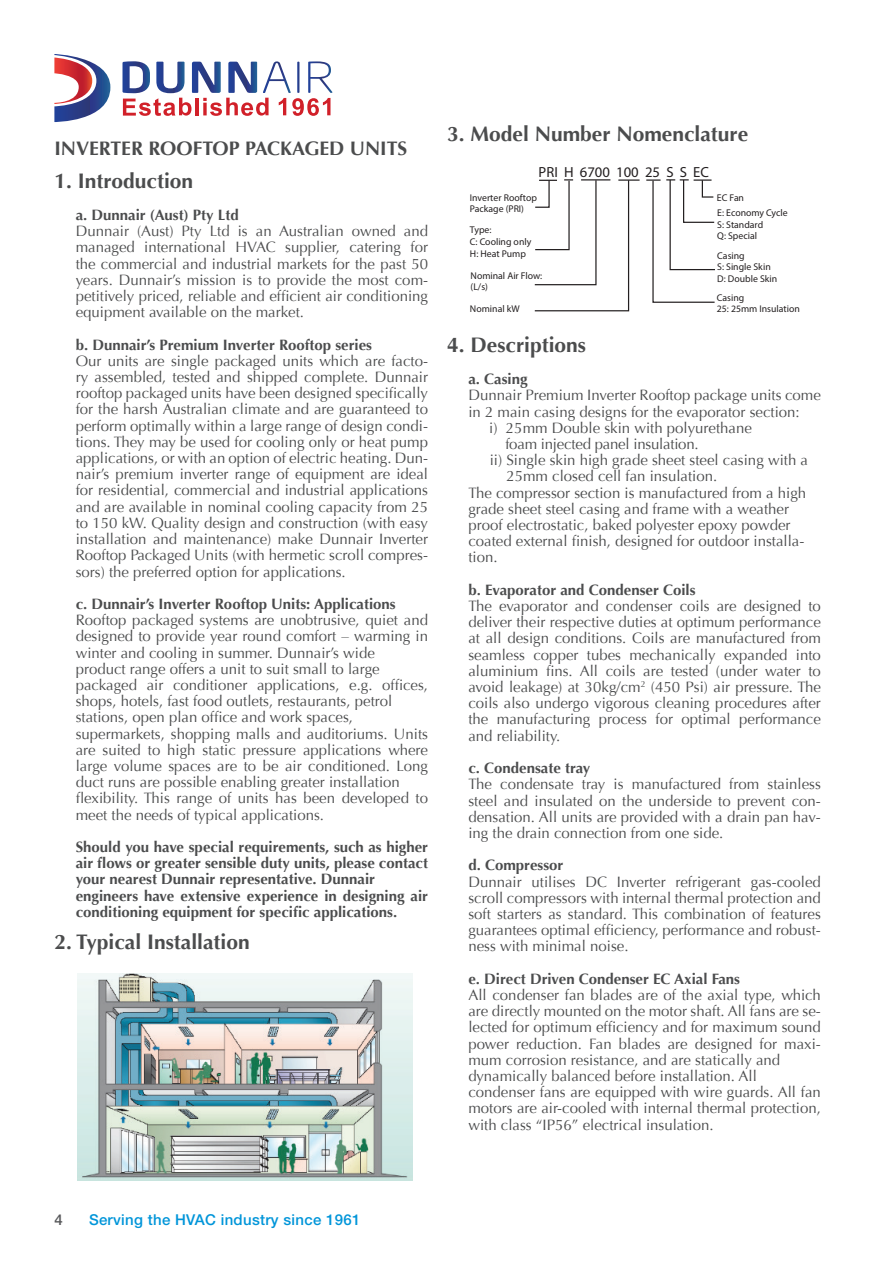
<style>
.page{position:relative;width:893px;height:1263px;background:#fff}
.page>*{position:absolute;margin:0;border:0;box-sizing:border-box;transform-origin:0 0}
.t1{font:700 21px "Optima";color:#4b4c4d}
.t2{font:700 19.5px "Optima";color:#4b4c4d}
.t3{font:15px/16.2px "Optima";color:#4b4c4d;text-align:justify}
.t4{font:700 15px/16.2px "Optima";color:#4b4c4d}
.t5{font:500 15px "Helvetica Neue LT";letter-spacing:.02em;color:#0095d9}
.t6{font:500 15px "Helvetica Neue LT";color:#57585a}
.t7{font:14.7px "Myriad Pro";color:#231f20}
.t8{font:9.75px/11.7px "Myriad Pro";color:#231f20}
</style>
<div class="page">
<img style="left:78px;top:973px;width:335px;height:208px">
<svg style="left:54px;top:54px;width:56px;height:68px"></svg>
<svg style="left:122px;top:61px;width:210px;height:55px"></svg>
<svg style="left:534px;top:179px;width:181px;height:133px"></svg>
<h2 class="t2" style="left:54px;top:137px;width:354px">INVERTER ROOFTOP PACKAGED UNITS</h2>
<h1 class="t1" style="left:54px;top:168px;width:140px">1. Introduction</h1>
<p class="t4" style="left:76px;top:207px;width:165px">a. Dunnair (Aust) Pty Ltd</p>
<p class="t3" style="left:76px;top:223px;width:354px">Dunnair (Aust) Pty Ltd is an Australian owned and managed international HVAC supplier, catering for the commercial and industrial markets for the past 50 years. Dunnair’s mission is to provide the most com&shy;petitively priced, reliable and efficient air conditioning equipment available on the market.</p>
<p class="t4" style="left:76px;top:337px;width:298px">b. Dunnair’s Premium Inverter Rooftop series</p>
<p class="t3" style="left:76px;top:353px;width:354px">Our units are single packaged units which are facto&shy;ry assembled, tested and shipped complete. Dunnair rooftop packaged units have been designed specifically for the harsh Australian climate and are guaranteed to perform optimally within a large range of design condi&shy;tions. They may be used for cooling only or heat pump applications, or with an option of electric heating. Dun&shy;nair’s premium inverter range of equipment are ideal for residential, commercial and industrial applications and are available in nominal cooling capacity from 25 to 150 kW. Quality design and construction (with easy installation and maintenance) make Dunnair Inverter Rooftop Packaged Units (with hermetic scroll compres&shy;sors) the preferred option for applications.</p>
<p class="t4" style="left:76px;top:596px;width:322px">c. Dunnair’s Inverter Rooftop Units: Applications</p>
<p class="t3" style="left:76px;top:612px;width:354px;text-align:left">Rooftop packaged systems are unobtrusive, quiet and designed to provide year round comfort – warming in winter and cooling in summer. Dunnair’s wide product range offers a unit to suit small to large packaged air conditioner applications, e.g. offices, shops, hotels, fast food outlets, restaurants, petrol stations, open plan office and work spaces, supermarkets, shopping malls and auditoriums. Units are suited to high static pressure applications where large volume spaces are to be air conditioned. Long duct runs are possible enabling greater installation flexibility. This range of units has been developed to meet the needs of typical applications.</p>
<p class="t4" style="left:76px;top:839px;width:354px">Should you have special requirements, such as higher air flows or greater sensible duty units, please contact your nearest Dunnair representative. Dunnair engineers have extensive experience in designing air conditioning equipment for specific applications.</p>
<h1 class="t1" style="left:54px;top:930px;width:197px">2. Typical Installation</h1>
<h1 class="t1" style="left:447px;top:122px;width:303px">3. Model Number Nomenclature</h1>
<p class="t7" style="left:539px;top:163px;width:172px">PRI H 6700 100 25 S S EC</p>
<p class="t8" style="left:470px;top:191px;width:69px">Inverter Rooftop<br>Package (PRI)</p>
<p class="t8" style="left:470px;top:224px;width:63px">Type:<br>C: Cooling only<br>H: Heat Pump</p>
<p class="t8" style="left:471px;top:269px;width:73px">Nominal Air Flow: (L/s)</p>
<p class="t8" style="left:470px;top:303px;width:51px">Nominal kW</p>
<p class="t8" style="left:717px;top:190px;width:72px;line-height:14.7px">EC Fan<br>E: Economy Cycle</p>
<p class="t8" style="left:717px;top:218px;width:48px">S: Standard<br>Q: Special</p>
<p class="t8" style="left:717px;top:249px;width:62px">Casing<br>S: Single Skin<br>D: Double Skin</p>
<p class="t8" style="left:717px;top:291px;width:84px">Casing<br>25: 25mm Insulation</p>
<h1 class="t1" style="left:447px;top:332px;width:140px">4. Descriptions</h1>
<p class="t4" style="left:468px;top:371px;width:61px">a. Casing</p>
<p class="t3" style="left:468px;top:387px;width:354px">Dunnair Premium Inverter Rooftop package units come</p>
<p class="t3" style="left:468px;top:404px;width:333px">in 2 main casing designs for the evaporator section:</p>
<p class="t3" style="left:489px;top:420px;width:264px">i) 25mm Double skin with polyurethane</p>
<p class="t3" style="left:505px;top:436px;width:195px">foam injected panel insulation.</p>
<p class="t3" style="left:490px;top:452px;width:320px">ii) Single skin high grade sheet steel casing with a</p>
<p class="t3" style="left:506px;top:468px;width:212px">25mm closed cell fan insulation.</p>
<p class="t3" style="left:468px;top:485px;width:339px">The compressor section is manufactured from a high</p>
<p class="t3" style="left:468px;top:501px;width:322px">grade sheet steel casing and frame with a weather</p>
<p class="t3" style="left:468px;top:517px;width:324px">proof electrostatic, baked polyester epoxy powder</p>
<p class="t3" style="left:468px;top:533px;width:337px">coated external finish, designed for outdoor installa-</p>
<p class="t3" style="left:468px;top:549px;width:31px">tion.</p>
<p class="t4" style="left:468px;top:582px;width:229px">b. Evaporator and Condenser Coils</p>
<p class="t3" style="left:468px;top:598px;width:354px">The evaporator and condenser coils are designed to deliver their respective duties at optimum performance at all design conditions. Coils are manufactured from seamless copper tubes mechanically expanded into aluminium fins. All coils are tested (under water to avoid leakage) at 30kg/cm<sup>2</sup> (450 Psi) air pressure. The coils also undergo vigorous cleaning procedures after the manufacturing process for optimal performance and reliability.</p>
<p class="t4" style="left:468px;top:760px;width:123px">c. Condensate tray</p>
<p class="t3" style="left:468px;top:776px;width:354px">The condensate tray is manufactured from stainless steel and insulated on the underside to prevent con&shy;densation. All units are provided with a drain pan hav&shy;ing the drain connection from one side.</p>
<p class="t4" style="left:468px;top:857px;width:97px">d. Compressor</p>
<p class="t3" style="left:468px;top:873px;width:354px">Dunnair utilises DC Inverter refrigerant gas-cooled scroll compressors with internal thermal protection and soft starters as standard. This combination of features guarantees optimal efficiency, performance and robust&shy;ness with minimal noise.</p>
<p class="t4" style="left:468px;top:971px;width:273px">e. Direct Driven Condenser EC Axial Fans</p>
<p class="t3" style="left:468px;top:987px;width:354px;text-align:left">All condenser fan blades are of the axial type, which are directly mounted on the motor shaft. All fans are se&shy;lected for optimum efficiency and for maximum sound power reduction. Fan blades are designed for maxi&shy;mum corrosion resistance, and are statically and dynamically balanced before installation. All condenser fans are equipped with wire guards. All fan motors are air-cooled with internal thermal protection, with class “IP56” electrical insulation.</p>
<p class="t6" style="left:54px;top:1211px;width:10px">4</p>
<p class="t5" style="left:89px;top:1211px;width:273px">Serving the HVAC industry since 1961</p>
</div>
